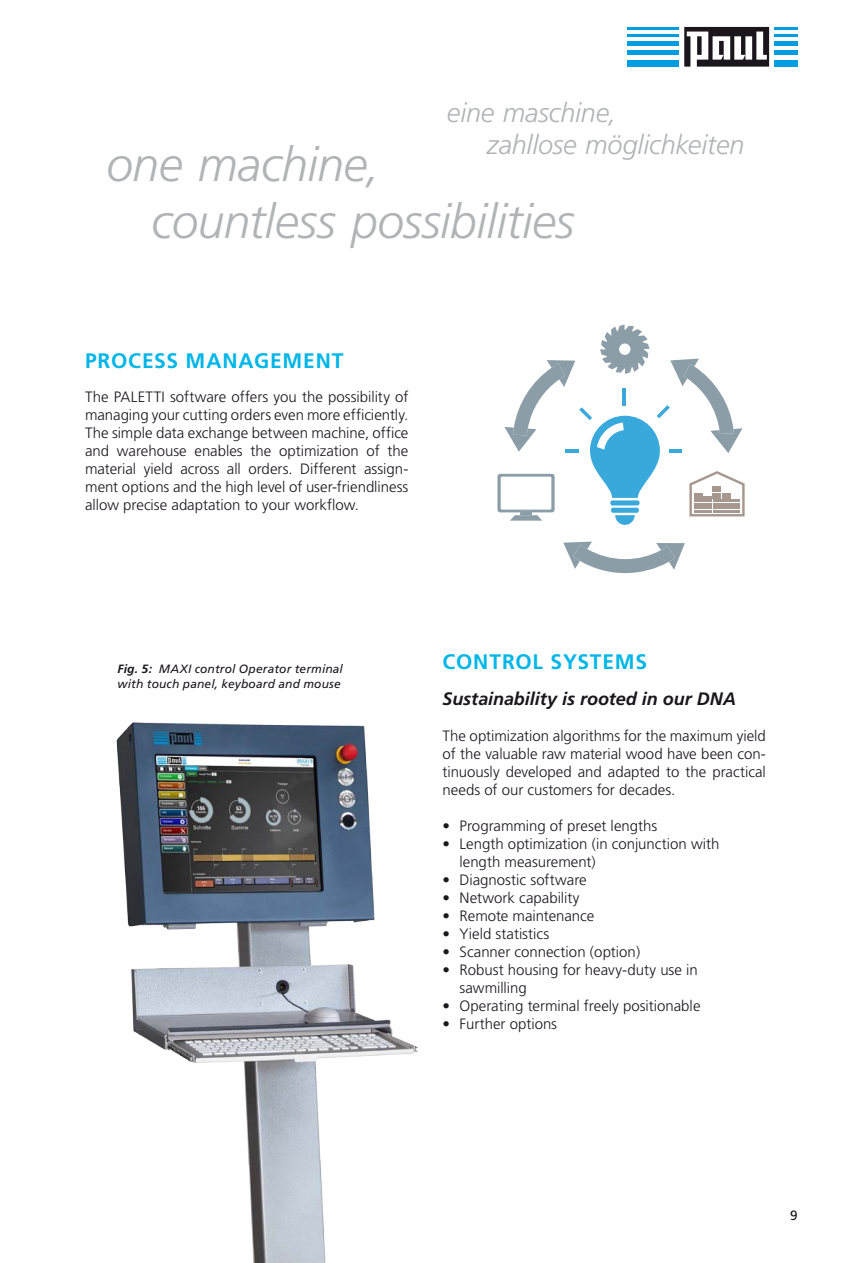
<style>
.page{position:relative;width:851px;height:1263px;background:#fff}
.page>*{position:absolute;margin:0;border:0;box-sizing:border-box;transform-origin:0 0}
.t1{font:italic 300 48px/57.6px "Frutiger";letter-spacing:-.01em;color:#b1b3b4}
.t2{font:italic 300 27px/32.4px "Frutiger";letter-spacing:-.01em;color:#b1b3b4}
.t3{font:700 21px "Frutiger";letter-spacing:.04em;color:#00b6e8}
.t4{font:italic 700 18px "Frutiger";letter-spacing:-.005em;color:#1a171c}
.t5{font:300 15px/18px "Frutiger";color:#1a171c;text-align:justify}
.t6{font:13.5px "Frutiger";color:#1a171c}
.t7{font:italic 12px/14.4px "Frutiger";letter-spacing:.015em;color:#1a171c}
.s1{font-weight:700}
</style>
<div class="page">
<img style="left:116px;top:722px;width:302px;height:541px">
<svg style="left:563px;top:542px;width:121px;height:31px"></svg>
<svg style="left:497px;top:324px;width:247px;height:201px"></svg>
<div style="left:627px;top:60px;width:52px;height:7px;background:#009ee0"></div>
<svg style="left:684px;top:27px;width:85px;height:40px"></svg>
<div style="left:774px;top:60px;width:23px;height:7px;background:#009ee0"></div>
<div style="left:627px;top:50px;width:52px;height:5px;background:#009ee0"></div>
<div style="left:774px;top:50px;width:23px;height:5px;background:#009ee0"></div>
<hr style="left:627px;top:41px;width:52px;height:4px;background:#009ee0">
<hr style="left:774px;top:41px;width:23px;height:4px;background:#009ee0">
<hr style="left:627px;top:34px;width:52px;height:2px;background:#009ee0">
<hr style="left:774px;top:34px;width:23px;height:2px;background:#009ee0">
<hr style="left:627px;top:27px;width:52px;height:2px;background:#009ee0">
<hr style="left:774px;top:27px;width:23px;height:2px;background:#009ee0">
<h2 class="t2" style="left:487px;top:96px;width:259px;text-indent:-40px">eine maschine,<br>zahllose möglichkeiten</h2>
<h1 class="t1" style="left:151px;top:136px;width:424px;text-indent:-45px">one machine, countless possibilities</h1>
<h3 class="t3" style="left:85px;top:349px;width:260px">PROCESS MANAGEMENT</h3>
<p class="t5" style="left:85px;top:388px;width:325px">The PALETTI software offers you the possibility of managing your cutting orders even more efficiently.<br>The simple data exchange between machine, office and warehouse enables the optimization of the material yield across all orders. Different assign&shy;ment options and the high level of user-friendliness allow precise adaptation to your workflow.</p>
<p class="t7" style="left:117px;top:662px;width:227px"><span class="s1">Fig. 5:</span> MAXI control Operator terminal with touch panel, keyboard and mouse</p>
<h3 class="t3" style="left:442px;top:649px;width:206px">CONTROL SYSTEMS</h3>
<p class="t4" style="left:442px;top:688px;width:295px">Sustainability is rooted in our DNA</p>
<p class="t5" style="left:442px;top:727px;width:325px">The optimization algorithms for the maximum yield of the valuable raw material wood have been con&shy;tinuously developed and adapted to the practical needs of our customers for decades.</p>
<p class="t5" style="left:442px;top:817px;width:216px">• Programming of preset lengths</p>
<p class="t5" style="left:459px;top:835px;width:261px;text-indent:-17px">• Length optimization (in conjunction with length measurement)</p>
<p class="t5" style="left:442px;top:871px;width:146px">• Diagnostic software</p>
<p class="t5" style="left:442px;top:889px;width:138px">• Network capability</p>
<p class="t5" style="left:442px;top:907px;width:153px">• Remote maintenance</p>
<p class="t5" style="left:442px;top:925px;width:108px">• Yield statistics</p>
<p class="t5" style="left:442px;top:943px;width:199px">• Scanner connection (option)</p>
<p class="t5" style="left:459px;top:961px;width:240px;text-indent:-17px">• Robust housing for heavy-duty use in sawmilling</p>
<p class="t5" style="left:442px;top:997px;width:259px">• Operating terminal freely positionable</p>
<p class="t5" style="left:442px;top:1015px;width:116px">• Further options</p>
<p class="t6" style="left:790px;top:1208px;width:9px">9</p>
</div>
